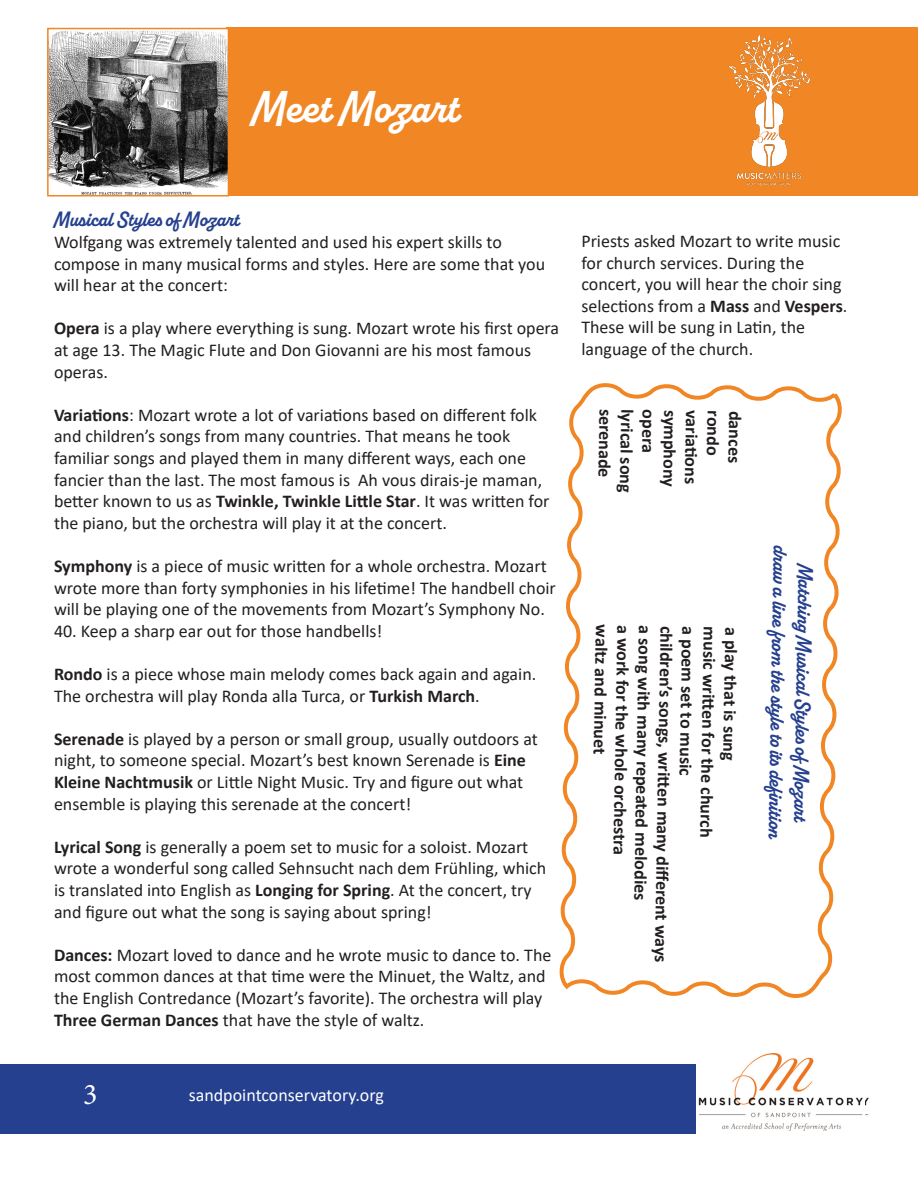
<style>
.page{position:relative;width:918px;height:1188px;background:#fff}
.page>*{position:absolute;margin:0;border:0;box-sizing:border-box;transform-origin:0 0}
.t1{font:700 45px "Alkaline";color:#fff}
.t2{font:30px "Minion Pro";color:#fff}
.t3{font:700 21px "Alkaline";color:#25408f}
.t4{font:18px/21.6px "Calibri";color:#231f20}
.t5{font:700 18px "Calibri";color:#231f20}
.t6{font:18px "Calibri";color:#fff}
.s1{font-weight:700}
</style>
<div class="page">
<div style="left:227px;top:27px;width:691px;height:169px;background:#f18624"></div>
<div style="left:0;top:1064px;width:696px;height:70px;background:#25408f"></div>
<img style="left:699px;top:1054px;width:164px;height:77px">
<img style="left:50px;top:31px;width:176px;height:162px">
<div style="left:47px;top:28px;width:182px;height:168px;border:2px solid #f18624"></div>
<svg style="left:559px;top:383px;width:283px;height:615px"></svg>
<h1 class="t1" style="left:286px;top:80px;width:328px">usic Without Borders</h1>
<p class="t1" style="left:252px;top:80px;width:208px">Meet Mozart</p>
<p class="t3" style="left:54px;top:207px;width:187px">Musical Styles of Mozart</p>
<p class="t4" style="left:54px;top:231px;width:493px">Wolfgang was extremely talented and used his expert skills to compose in many musical forms and styles. Here are some that you will hear at the concert:</p>
<p class="t4" style="left:54px;top:317px;width:507px"><span class="s1">Opera</span> is a play where everything is sung. Mozart wrote his first opera at age 13. The Magic Flute and Don Giovanni are his most famous operas.</p>
<p class="t4" style="left:54px;top:404px;width:497px"><span class="s1">Variations</span>: Mozart wrote a lot of variations based on different folk and children’s songs from many countries. That means he took familiar songs and played them in many different ways, each one fancier than the last. The most famous is Ah vous dirais-je maman, better known to us as <span class="s1">Twinkle, Twinkle Little Star</span>. It was written for the piano, but the orchestra will play it at the concert.</p>
<p class="t4" style="left:54px;top:555px;width:503px"><span class="s1">Symphony</span> is a piece of music written for a whole orchestra. Mozart wrote more than forty symphonies in his lifetime! The handbell choir will be playing one of the movements from Mozart’s Symphony No.</p>
<p class="t4" style="left:54px;top:620px;width:330px">40. Keep a sharp ear out for those handbells!</p>
<p class="t4" style="left:54px;top:663px;width:484px"><span class="s1">Rondo</span> is a piece whose main melody comes back again and again.<br>The orchestra will play Ronda alla Turca, or <span class="s1">Turkish March</span>.</p>
<p class="t4" style="left:54px;top:728px;width:485px"><span class="s1">Serenade</span> is played by a person or small group, usually outdoors at night, to someone special. Mozart’s best known Serenade is <span class="s1">Eine Kleine Nachtmusik</span> or Little Night Music. Try and figure out what ensemble is playing this serenade at the concert!</p>
<p class="t4" style="left:54px;top:836px;width:494px"><span class="s1">Lyrical Song</span> is generally a poem set to music for a soloist. Mozart wrote a wonderful song called Sehnsucht nach dem Frühling, which is translated into English as <span class="s1">Longing for Spring</span>. At the concert, try and figure out what the song is saying about spring!</p>
<p class="t4" style="left:54px;top:944px;width:499px"><span class="s1">Dances:</span> Mozart loved to dance and he wrote music to dance to. The most common dances at that time were the Minuet, the Waltz, and the English Contredance (Mozart’s favorite). The orchestra will play <span class="s1">Three German Dances</span> that have the style of waltz.</p>
<p class="t2" style="left:83px;top:1074px;width:16px">3</p>
<p class="t6" style="left:189px;top:1082px;width:197px">sandpointconservatory.org</p>
<h2 class="t2" style="left:83px;top:1074px;width:16px">1</h2>
<p class="t4" style="left:581px;top:230px;width:268px">Priests asked Mozart to write music for church services. During the concert, you will hear the choir sing selections from a <span class="s1">Mass</span> and <span class="s1">Vespers</span>.<br>These will be sung in Latin, the language of the church.</p>
<p class="t5" style="left:618px;top:409px;width:70px;rotate:91deg">serenade</p>
<p class="t5" style="left:662px;top:410px;width:45px;rotate:91deg">opera</p>
<p class="t5" style="left:640px;top:409px;width:85px;rotate:91deg">lyrical song</p>
<p class="t5" style="left:683px;top:410px;width:78px;rotate:91deg">symphony</p>
<p class="t5" style="left:705px;top:410px;width:75px;rotate:91deg">variati ons</p>
<p class="t5" style="left:726px;top:411px;width:46px;rotate:91deg">rondo</p>
<p class="t5" style="left:748px;top:411px;width:53px;rotate:91deg">dances</p>
<p class="t5" style="left:615px;top:625px;width:131px;rotate:91deg">waltz and minuet</p>
<p class="t5" style="left:636px;top:625px;width:232px;rotate:91deg">a work for the whole orchestra</p>
<p class="t5" style="left:658px;top:626px;width:276px;rotate:91deg">a song with many repeated melodies</p>
<p class="t5" style="left:679px;top:626px;width:338px;rotate:91deg">children’s songs, writt en many diff erent ways</p>
<p class="t5" style="left:701px;top:626px;width:151px;rotate:91deg">a poem set to music</p>
<p class="t5" style="left:744px;top:627px;width:135px;rotate:91deg">a play that is sung</p>
<p class="t5" style="left:723px;top:627px;width:212px;rotate:91deg">music writt en for the church</p>
<p class="t3" style="left:794px;top:546px;width:295px;rotate:91deg">draw a line fr om the style to its definition</p>
<p class="t3" style="left:818px;top:564px;width:259px;rotate:91deg">Matching Musical Styles of Moz art</p>
</div>
